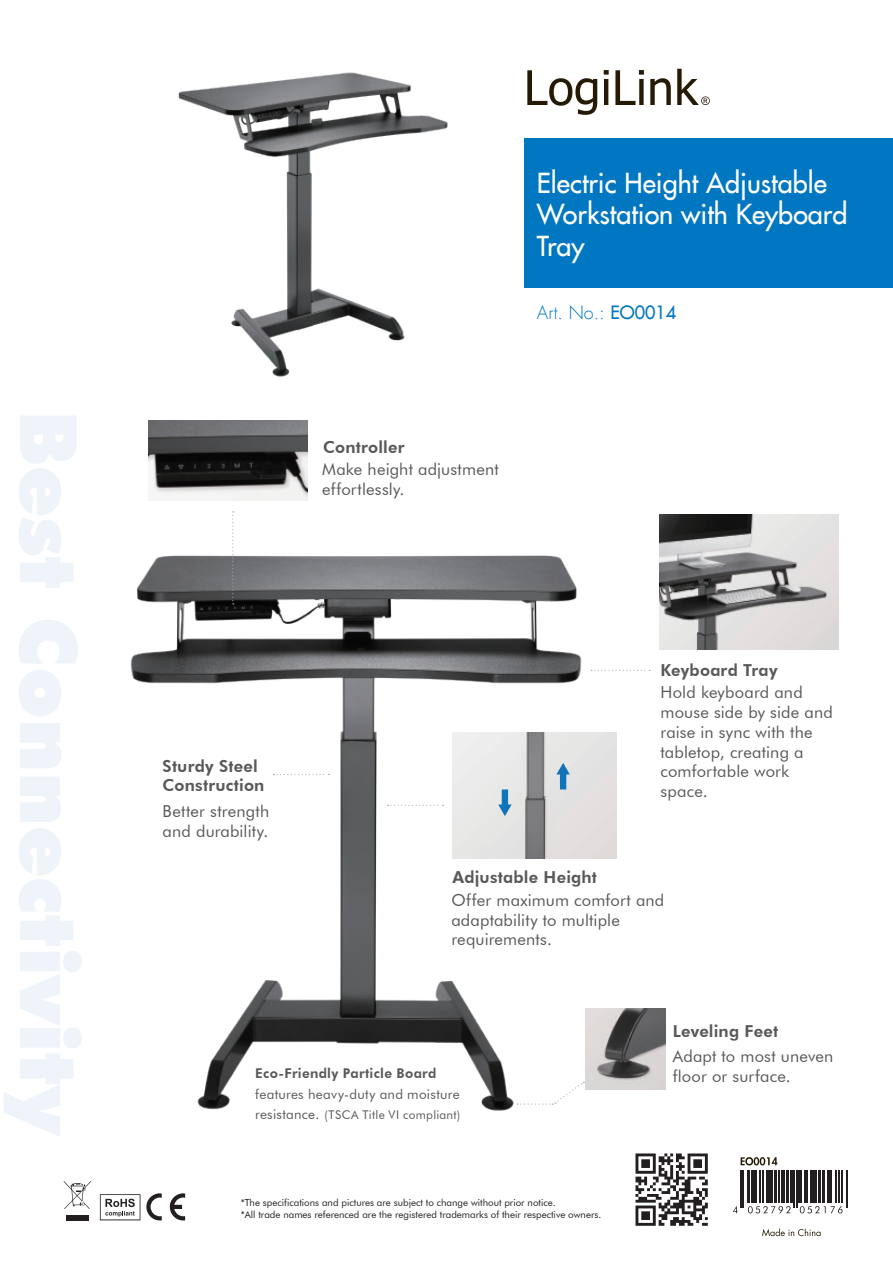
<style>
.page{position:relative;width:893px;height:1263px;background:#fff}
.page>*{position:absolute;margin:0;border:0;box-sizing:border-box;transform-origin:0 0}
.Produktname{font:27px/31.5px "Futura LT";color:#fff}
.t1{font:300 18px "Futura LT";color:#0077c0}
.Fließtext{font:16.5px/19.8px "Futura BT";letter-spacing:.01em;color:#57585a}
.subline{font:800 16.5px "Futura BT";letter-spacing:.01em;color:#57585a}
.Fließtext-2{font:13.5px "Futura BT";letter-spacing:.025em;color:#57585a}
.subline-2{font:800 13.5px "Futura BT";letter-spacing:.025em;color:#57585a}
.Fließtext-3{font:12px "Futura BT";letter-spacing:.025em;color:#57585a}
.t2{font:9.75px/11.7px "Futura BT";color:#231f20}
.s1{font-weight:400}
.s2{font-size:13.5px}
</style>
<div class="page">
<svg style="left:100px;top:1194px;width:40px;height:26px"></svg>
<svg style="left:64px;top:1181px;width:27px;height:28px"></svg>
<div style="left:66px;top:1215px;width:23px;height:5px;background:#231f20"></div>
<svg style="left:146px;top:1193px;width:16px;height:27px"></svg>
<svg style="left:170px;top:1193px;width:15px;height:27px"></svg>
<img style="left:130px;top:555px;width:455px;height:556px">
<div style="left:524px;top:138px;width:369px;height:150px;background:#0077c0"></div>
<svg style="left:527px;top:69px;width:183px;height:46px"></svg>
<svg style="left:387px;top:805px;width:56px;height:1px"></svg>
<svg style="left:517px;top:1082px;width:67px;height:23px"></svg>
<svg style="left:274px;top:774px;width:56px;height:1px"></svg>
<svg style="left:591px;top:670px;width:59px;height:1px"></svg>
<img style="left:178px;top:72px;width:270px;height:305px">
<img style="left:452px;top:733px;width:164px;height:125px">
<svg style="left:556px;top:763px;width:14px;height:26px"></svg>
<svg style="left:498px;top:789px;width:14px;height:27px"></svg>
<svg style="left:232px;top:511px;width:2px;height:93px"></svg>
<img style="left:149px;top:420px;width:158px;height:80px">
<img style="left:585px;top:1008px;width:81px;height:81px">
<img style="left:660px;top:514px;width:179px;height:135px">
<svg style="left:762px;top:1228px;width:58px;height:8px"></svg>
<svg style="left:635px;top:1153px;width:73px;height:73px"></svg>
<svg style="left:741px;top:1157px;width:36px;height:8px"></svg>
<svg style="left:733px;top:1206px;width:5px;height:7px"></svg>
<svg style="left:748px;top:1206px;width:42px;height:7px"></svg>
<svg style="left:800px;top:1206px;width:42px;height:7px"></svg>
<hr style="left:741px;top:1170px;width:1px;height:38px;background:#231f20">
<hr style="left:743px;top:1170px;width:1px;height:38px;background:#231f20">
<hr style="left:748px;top:1170px;width:2px;height:33px;background:#231f20">
<hr style="left:751px;top:1170px;width:1px;height:33px;background:#231f20">
<hr style="left:753px;top:1170px;width:4px;height:33px;background:#231f20">
<hr style="left:759px;top:1170px;width:1px;height:33px;background:#231f20">
<hr style="left:763px;top:1170px;width:1px;height:33px;background:#231f20">
<hr style="left:766px;top:1170px;width:2px;height:33px;background:#231f20">
<hr style="left:769px;top:1170px;width:4px;height:33px;background:#231f20">
<hr style="left:774px;top:1170px;width:2px;height:33px;background:#231f20">
<hr style="left:779px;top:1170px;width:1px;height:33px;background:#231f20">
<hr style="left:781px;top:1170px;width:3px;height:33px;background:#231f20">
<hr style="left:787px;top:1170px;width:2px;height:33px;background:#231f20">
<hr style="left:790px;top:1170px;width:2px;height:33px;background:#231f20">
<hr style="left:794px;top:1170px;width:1px;height:38px;background:#231f20">
<hr style="left:796px;top:1170px;width:1px;height:38px;background:#231f20">
<hr style="left:798px;top:1170px;width:4px;height:33px;background:#231f20">
<hr style="left:804px;top:1170px;width:1px;height:33px;background:#231f20">
<hr style="left:806px;top:1170px;width:1px;height:33px;background:#231f20">
<hr style="left:810px;top:1170px;width:3px;height:33px;background:#231f20">
<hr style="left:814px;top:1170px;width:3px;height:33px;background:#231f20">
<hr style="left:818px;top:1170px;width:2px;height:33px;background:#231f20">
<hr style="left:822px;top:1170px;width:3px;height:33px;background:#231f20">
<hr style="left:827px;top:1170px;width:2px;height:33px;background:#231f20">
<hr style="left:831px;top:1170px;width:1px;height:33px;background:#231f20">
<hr style="left:835px;top:1170px;width:1px;height:33px;background:#231f20">
<hr style="left:839px;top:1170px;width:1px;height:33px;background:#231f20">
<hr style="left:841px;top:1170px;width:1px;height:33px;background:#231f20">
<hr style="left:847px;top:1170px;width:1px;height:38px;background:#231f20">
<p class="Produktname" style="left:537px;top:167px;width:312px">Electric Height Adjustable<br>Workstation with Keyboard<br>Tray</p>
<p class="t1" style="left:537px;top:302px;width:141px">Art. No.: <span class="s1">EO0014</span></p>
<p class="subline" style="left:323px;top:437px;width:83px">Controller</p>
<p class="Fließtext" style="left:322px;top:459px;width:178px">Make height adjustment effortlessly.</p>
<p class="subline" style="left:163px;top:756px;width:97px">Sturdy Steel</p>
<p class="subline" style="left:163px;top:775px;width:103px">Construction</p>
<p class="Fließtext" style="left:163px;top:801px;width:108px">Better strength</p>
<p class="Fließtext" style="left:163px;top:821px;width:107px">and durability.</p>
<p class="subline" style="left:660px;top:660px;width:119px">Keyboard Tray</p>
<p class="subline" style="left:452px;top:867px;width:146px">Adjustable Height</p>
<p class="Fließtext" style="left:660px;top:682px;width:174px">Hold keyboard and mouse side by side and raise in sync with the</p>
<p class="Fließtext" style="left:660px;top:742px;width:145px">tabletop, creating a comfortable work</p>
<p class="Fließtext" style="left:660px;top:781px;width:49px">space.</p>
<p class="Fließtext" style="left:451px;top:890px;width:215px">Offer maximum comfort and adaptability to multiple</p>
<p class="Fließtext" style="left:451px;top:929px;width:102px">requirements.</p>
<p class="subline" style="left:673px;top:1021px;width:107px">Leveling Feet</p>
<p class="subline-2" style="left:255px;top:1065px;width:183px">Eco-Friendly Particle Board</p>
<p class="Fließtext-2" style="left:255px;top:1086px;width:206px">features heavy-duty and moisture</p>
<p class="Fließtext-3" style="left:255px;top:1107px;width:207px"><span class="s2">resistance.</span> (TSCA Title VI compliant)</p>
<p class="t2" style="left:241px;top:1196px;width:362px">*The specifications and pictures are subject to change without prior notice.<br>*All trade names referenced are the registered trademarks of their respective owners.</p>
<p class="Fließtext" style="left:673px;top:1046px;width:162px">Adapt to most uneven</p>
<p class="Fließtext" style="left:673px;top:1066px;width:120px">floor or surface.</p>
</div>
